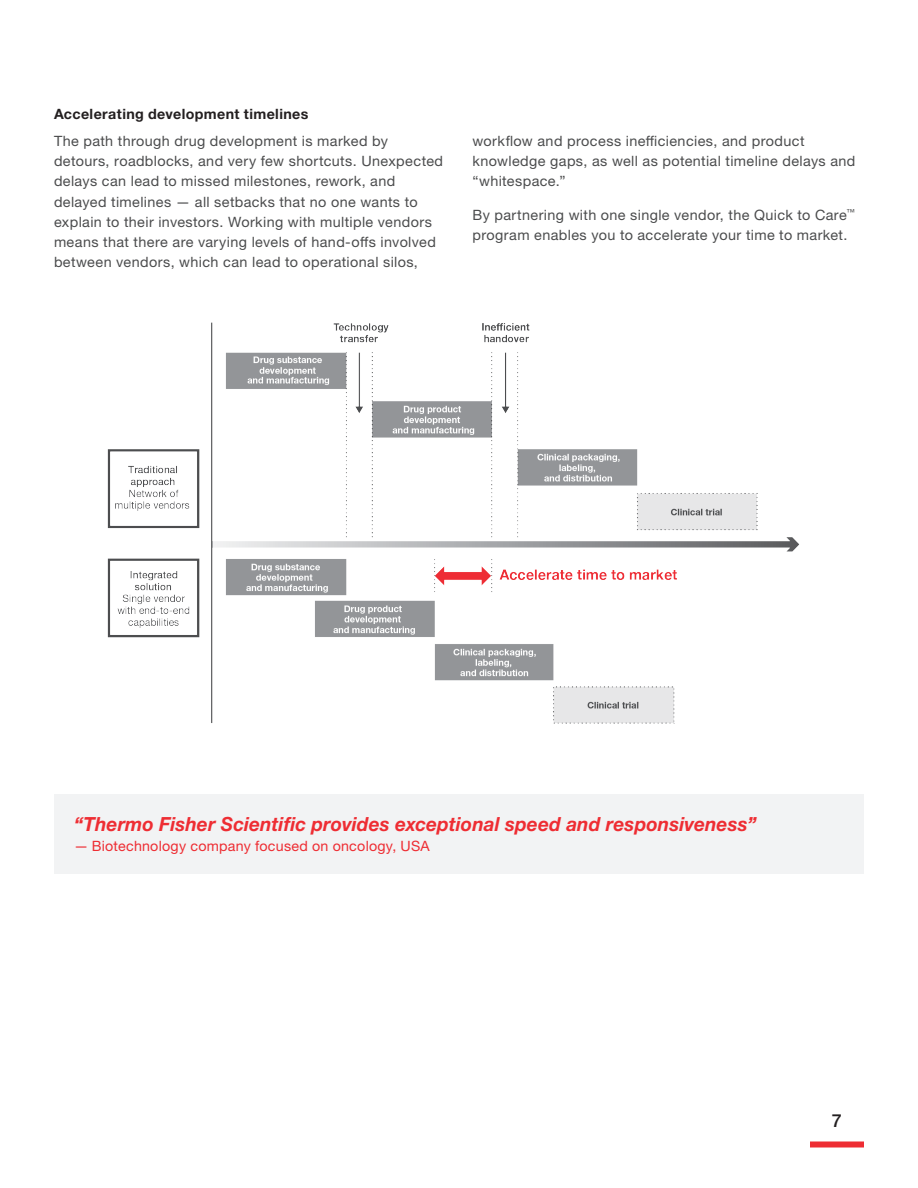
<style>
.page{position:relative;width:918px;height:1188px;background:#fff}
.page>*{position:absolute;margin:0;border:0;box-sizing:border-box;transform-origin:0 0}
.PATH_Broch_Body{font:italic 700 19.5px "Helvetica Neue LTW1 G";letter-spacing:.005em;color:#ee2d33}
.t1{font:500 18px "Helvetica Neue LTW1 G";color:#231f20}
.PATH_Broch_Subhead_2{font:14.25px/20.2px "Helvetica Neue LTW1 G";letter-spacing:.025em;color:#4b4c4d}
.PATH_Broch_Body-2{font:14.25px "Helvetica Neue LTW1 G";letter-spacing:.015em;color:#ee2d33}
.PATH_Broch_Body-3{font:700 14.25px "Helvetica Neue LTW1 G";letter-spacing:.025em;color:#231f20}
</style>
<div class="page">
<div style="left:810px;top:1142px;width:54px;height:6px;background:#ee2d33"></div>
<div style="left:54px;top:794px;width:810px;height:79px;background:#f2f3f4"></div>
<img style="left:107px;top:322px;width:692px;height:402px">
<p class="PATH_Broch_Body-3" style="left:54px;top:105px;width:256px">Accelerating development timelines</p>
<p class="PATH_Broch_Subhead_2" style="left:54px;top:131px;width:391px">The path through drug development is marked by detours, roadblocks, and very few shortcuts. Unexpected delays can lead to missed milestones, rework, and delayed timelines — all setbacks that no one wants to explain to their investors. Working with multiple vendors means that there are varying levels of hand-offs involved between vendors, which can lead to operational silos,</p>
<p class="PATH_Broch_Subhead_2" style="left:472px;top:131px;width:384px">workflow and process inefficiencies, and product knowledge gaps, as well as potential timeline delays and “whitespace.”</p>
<p class="PATH_Broch_Subhead_2" style="left:472px;top:205px;width:384px">By partnering with one single vendor, the Quick to Care<sup>™ </sup>program enables you to accelerate your time to market.</p>
<p class="PATH_Broch_Body" style="left:74px;top:812px;width:684px">“Thermo Fisher Scientific provides exceptional speed and responsiveness”</p>
<p class="PATH_Broch_Body-2" style="left:74px;top:837px;width:357px">— Biotechnology company focused on oncology, USA</p>
<p class="t1" style="left:832px;top:1109px;width:12px">7</p>
</div>
